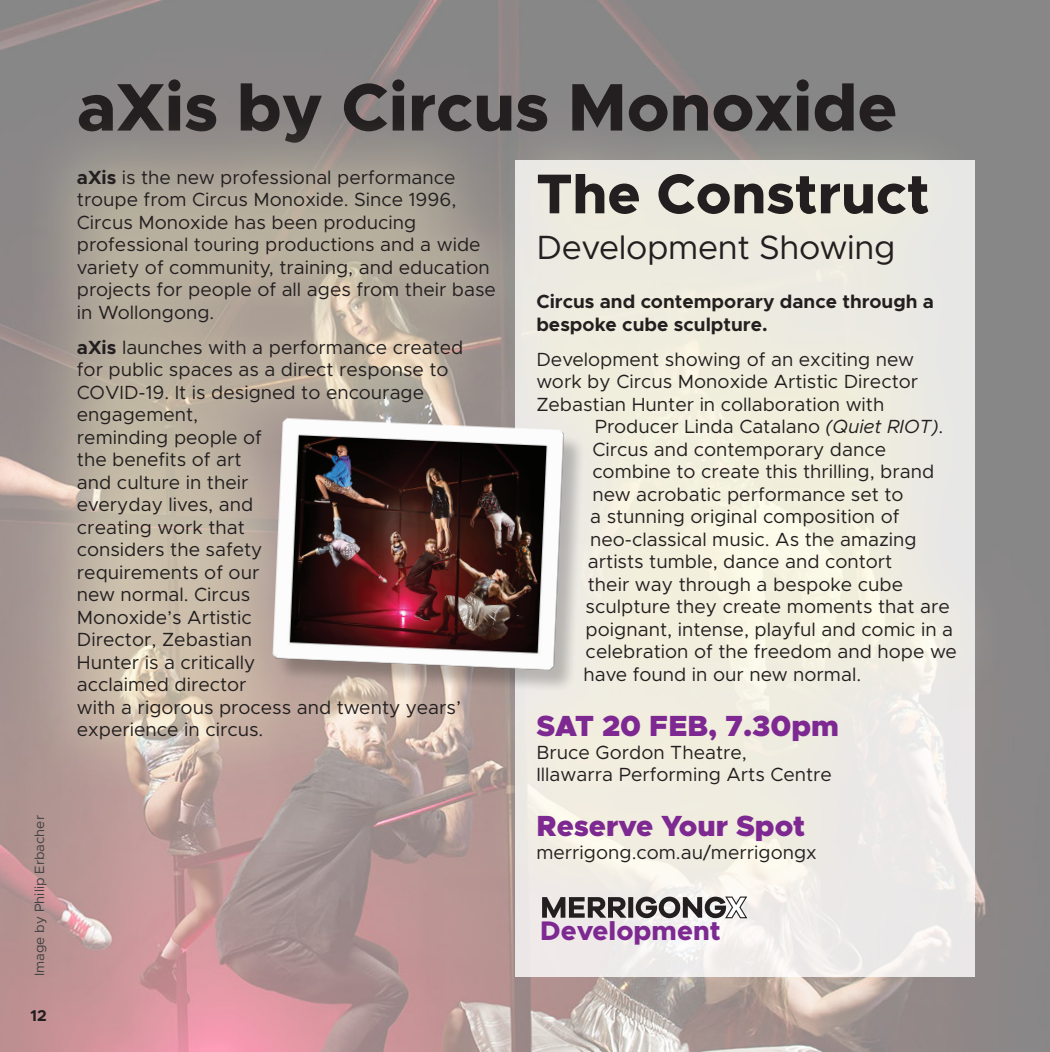
<style>
.page{position:relative;width:1050px;height:1052px;background:#fff}
.page>*{position:absolute;margin:0;border:0;box-sizing:border-box;transform-origin:0 0}
.artist{font:800 67.5px "Metropolis";color:#231f20}
.small_show_name{font:800 56.25px "Metropolis";color:#231f20}
.development{font:33.75px "Metropolis";letter-spacing:-.01em;color:#231f20}
.date{font:900 29.25px "Metropolis";color:#7d2991}
.small_show_name-2{font:800 27px "Metropolis";color:#7d2991}
.met_body{font:19.12px/22.5px "Metropolis";color:#231f20}
.met_body-2{font:700 19.12px/22.5px "Metropolis";color:#231f20}
.t1{font:700 15.75px "Metropolis";color:#231f20}
.images_by{font:13.5px "Metropolis";color:#404040}
.s1{font-weight:700}
.s2{font-style:italic}
</style>
<div class="page">
<img style="left:0;top:0;width:1049px;height:1052px">
<div style="left:515px;top:160px;width:460px;height:816px;background:linear-gradient(to right,#f1edec,#eeedeb)"></div>
<div style="left:20px;top:113px;width:990px;height:806px;background:#fffac8;opacity:.75"></div>
<img style="left:264px;top:409px;width:331px;height:286px">
<svg style="left:542px;top:896px;width:206px;height:23px;background:#8a8786"></svg>
<p class="images_by" style="left:31px;top:976px;width:163px;rotate:-90deg">Image by Philip Erbacher</p>
<p class="t1" style="left:31px;top:1005px;width:18px">12</p>
<p class="artist" style="left:77px;top:64px;width:822px">aXis by Circus Monoxide</p>
<p class="met_body" style="left:77px;top:166px;width:420px"><span class="s1">aXis</span> is the new professional performance troupe from Circus Monoxide. Since 1996, Circus Monoxide has been producing professional touring productions and a wide variety of community, training, and education projects for people of all ages from their base in Wollongong.</p>
<p class="met_body" style="left:77px;top:336px;width:388px"><span class="s1">aXis</span> launches with a performance created for public spaces as a direct response to<br>COVID-19. It is designed to encourage engagement,<br>reminding people of<br>the benefits of art<br>and culture in their<br>everyday lives, and<br>creating work that<br>considers the safety<br>requirements of our<br>new normal. Circus<br>Monoxide’s Artistic<br>Director, Zebastian<br>Hunter is a critically<br>acclaimed director<br>with a rigorous process and twenty years’ experience in circus.</p>
<p class="small_show_name" style="left:536px;top:158px;width:395px">The Construct</p>
<p class="development" style="left:536px;top:227px;width:361px">Development Showing</p>
<p class="met_body-2" style="left:536px;top:290px;width:399px">Circus and contemporary dance through a bespoke cube sculpture.</p>
<p class="met_body" style="left:536px;top:348px;width:379px">Development showing of an exciting new</p>
<p class="met_body" style="left:536px;top:371px;width:383px">work by Circus Monoxide Artistic Director</p>
<p class="met_body" style="left:536px;top:393px;width:349px">Zebastian Hunter in collaboration with</p>
<p class="met_body" style="left:594px;top:416px;width:350px">Producer Linda Catalano <span class="s2">(Quiet RIOT)</span>.</p>
<p class="met_body" style="left:592px;top:438px;width:295px">Circus and contemporary dance</p>
<p class="met_body" style="left:592px;top:461px;width:343px">combine to create this thrilling, brand</p>
<p class="met_body" style="left:592px;top:483px;width:313px">new acrobatic performance set to</p>
<p class="met_body" style="left:590px;top:506px;width:311px">a stunning original composition of</p>
<p class="met_body" style="left:590px;top:528px;width:328px">neo-classical music. As the amazing</p>
<p class="met_body" style="left:588px;top:550px;width:306px">artists tumble, dance and contort</p>
<p class="met_body" style="left:588px;top:573px;width:317px">their way through a bespoke cube</p>
<p class="met_body" style="left:585px;top:595px;width:365px">sculpture they create moments that are</p>
<p class="met_body" style="left:585px;top:618px;width:369px">poignant, intense, playful and comic in a</p>
<p class="met_body" style="left:585px;top:640px;width:373px">celebration of the freedom and hope we</p>
<p class="met_body" style="left:583px;top:663px;width:279px">have found in our new normal.</p>
<p class="date" style="left:536px;top:707px;width:304px">SAT 20 FEB, 7.30pm</p>
<p class="met_body" style="left:536px;top:741px;width:297px">Bruce Gordon Theatre,<br>Illawarra Performing Arts Centre</p>
<p class="date" style="left:536px;top:807px;width:270px">Reserve Your Spot</p>
<p class="met_body" style="left:536px;top:841px;width:282px">merrigong.com.au/merrigongx</p>
<p class="small_show_name-2" style="left:540px;top:913px;width:182px">Development</p>
</div>
